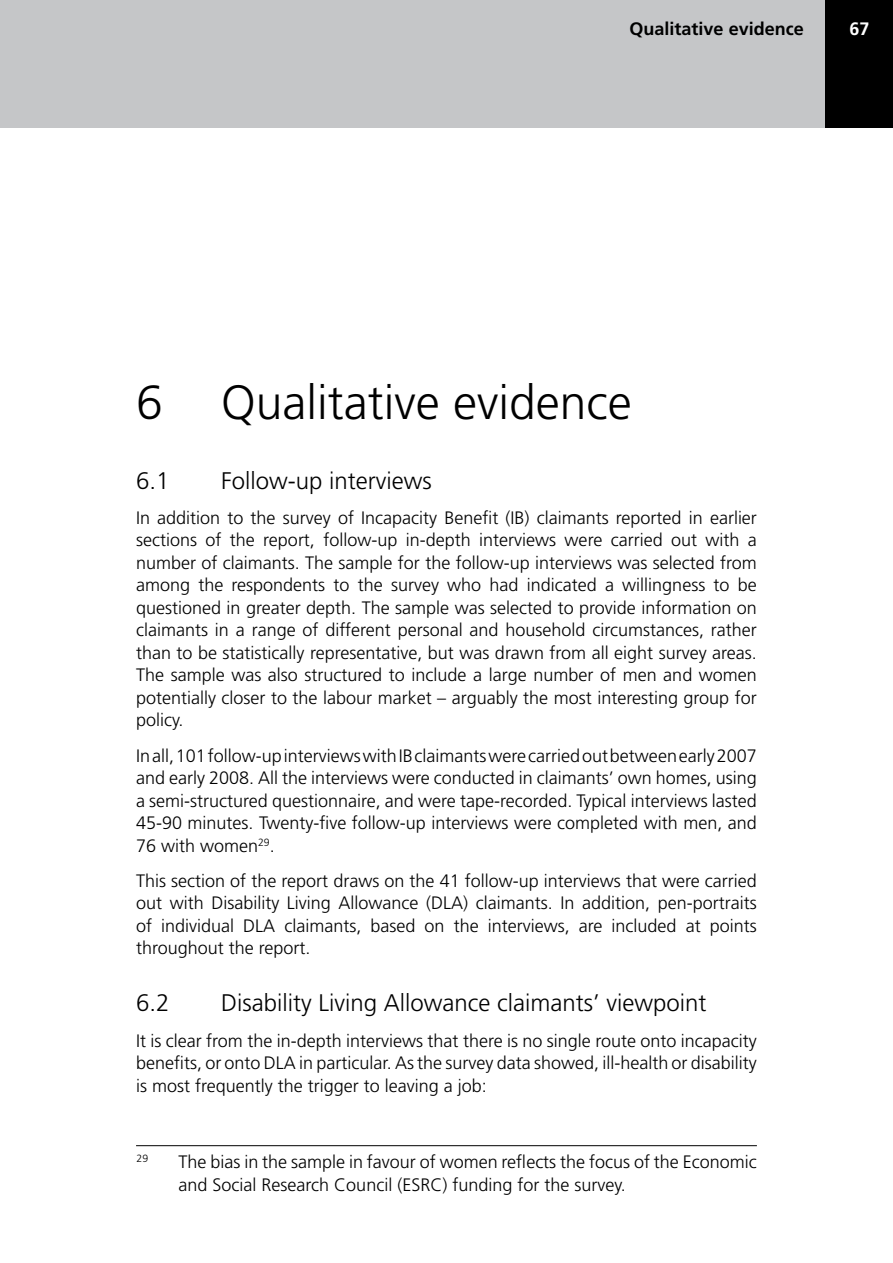
<style>
.page{position:relative;width:893px;height:1263px;background:#fff}
.page>*{position:absolute;margin:0;border:0;box-sizing:border-box;transform-origin:0 0}
.t1{font:300 48px "Frutiger LT";color:#000}
.t2{font:300 24px "Frutiger LT";color:#000}
.t3{font:300 18px/22.5px "Frutiger LT";color:#000;text-align:justify}
.t4{font:700 18px "Frutiger LT";color:#000}
.t5{font:700 18px "Frutiger LT";color:#fff}
.t6{font:300 10.5px "Frutiger LT";color:#000}
</style>
<div class="page">
<div style="left:825px;top:0;width:68px;height:128px;background:#000"></div>
<div style="left:0;top:0;width:825px;height:128px;background:#c5c6c8"></div>
<hr style="left:136px;top:1145px;width:621px;height:1px;background:#000">
<p class="t4" style="left:630px;top:18px;width:176px">Qualitative evidence</p>
<p class="t5" style="left:849px;top:18px;width:22px">67</p>
<h1 class="t1" style="left:136px;top:375px;width:497px">6 Qualitative evidence</h1>
<h2 class="t2" style="left:136px;top:467px;width:35px">6.1</h2>
<h2 class="t2" style="left:221px;top:467px;width:212px">Follow-up interviews</h2>
<p class="t3" style="left:136px;top:506px;width:622px">In addition to the survey of Incapacity Benefit (IB) claimants reported in earlier sections of the report, follow-up in-depth interviews were carried out with a number of claimants. The sample for the follow-up interviews was selected from among the respondents to the survey who had indicated a willingness to be questioned in greater depth. The sample was selected to provide information on claimants in a range of different personal and household circumstances, rather than to be statistically representative, but was drawn from all eight survey areas.<br>The sample was also structured to include a large number of men and women potentially closer to the labour market – arguably the most interesting group for policy.</p>
<p class="t3" style="left:136px;top:744px;width:622px">In all, 101 follow-up interviews with IB claimants were carried out between early 2007 and early 2008. All the interviews were conducted in claimants’ own homes, using a semi-structured questionnaire, and were tape-recorded. Typical interviews lasted 45-90 minutes. Twenty-five follow-up interviews were completed with men, and 76 with women<sup>29</sup>.</p>
<p class="t3" style="left:136px;top:870px;width:622px">This section of the report draws on the 41 follow-up interviews that were carried out with Disability Living Allowance (DLA) claimants. In addition, pen-portraits of individual DLA claimants, based on the interviews, are included at points throughout the report.</p>
<h2 class="t2" style="left:136px;top:989px;width:35px">6.2</h2>
<h2 class="t2" style="left:221px;top:989px;width:487px">Disability Living Allowance claimants’ viewpoint</h2>
<p class="t3" style="left:136px;top:1029px;width:622px">It is clear from the in-depth interviews that there is no single route onto incapacity benefits, or onto DLA in particular. As the survey data showed, ill-health or disability is most frequently the trigger to leaving a job:</p>
<p class="t6" style="left:137px;top:1152px;width:13px">29</p>
<p class="t3" style="left:179px;top:1151px;width:580px">The bias in the sample in favour of women reflects the focus of the Economic and Social Research Council (ESRC) funding for the survey.</p>
</div>
